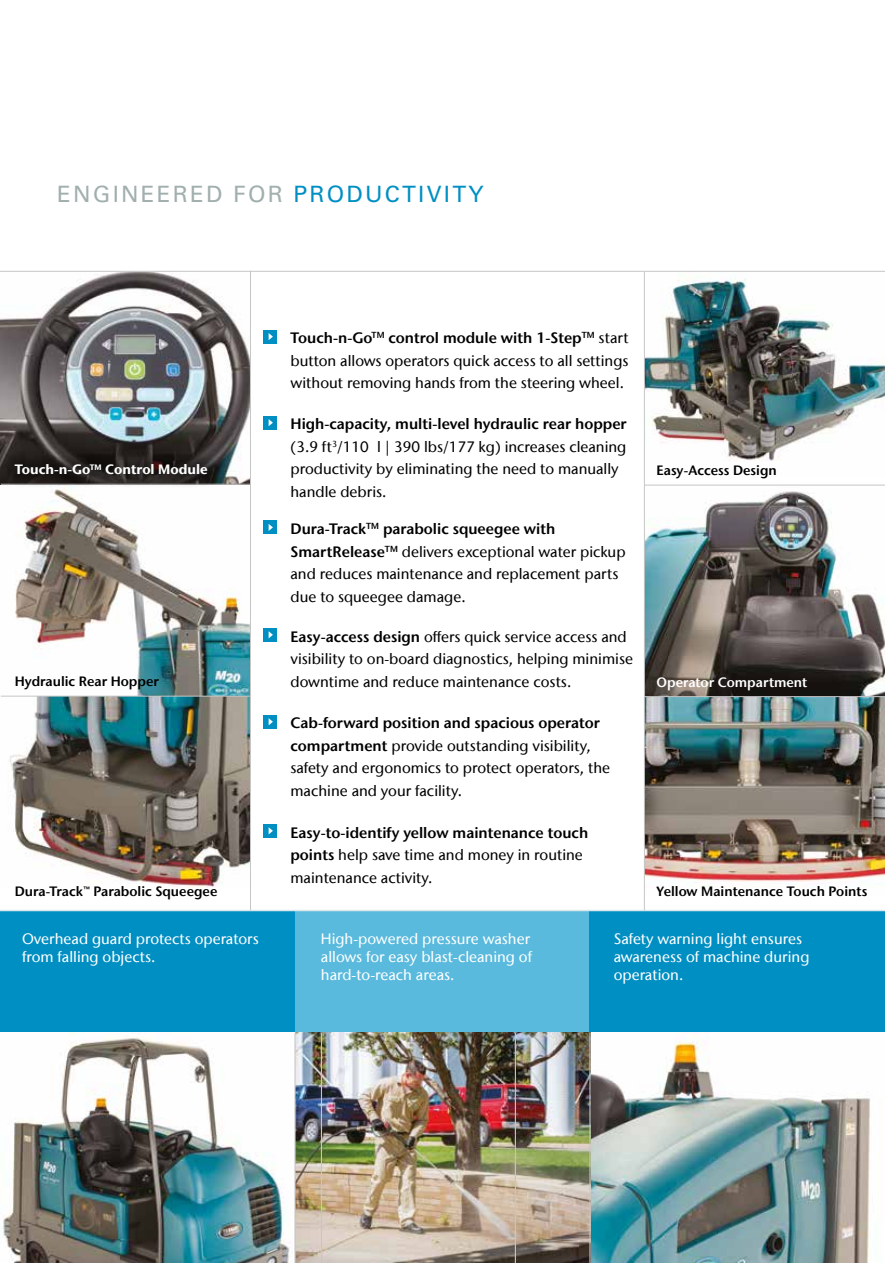
<style>
.page{position:relative;width:885px;height:1263px;background:#fff}
.page>*{position:absolute;margin:0;border:0;box-sizing:border-box;transform-origin:0 0}
.t1{font:22.5px "Univers LT Std";letter-spacing:.1em;color:#a1afae}
.t2{font:500 15px/22.5px "Stone Sans IIITC Com";color:#000}
.t3{font:500 15px/18px "Stone Sans IIITC Com";color:#fff}
.t4{font:600 13.5px "Stone Sans IIITC Com";color:#000}
.t5{font:700 13.5px "Stone Sans IIITC Com";color:#fff}
.t6{font:600 13.5px "Stone Sans IIITC Com";color:#fff}
.s1{color:#008fc3}
.s2{font-weight:600}
</style>
<div class="page">
<div style="left:0;top:911px;width:295px;height:122px;background:#008fc3"></div>
<div style="left:295px;top:911px;width:295px;height:122px;background:#59badd"></div>
<div style="left:590px;top:911px;width:294px;height:122px;background:#008fc3"></div>
<img style="left:2px;top:1033px;width:869px;height:230px">
<hr style="left:0;top:910px;width:884px;height:1px;background:#dae8ec">
<hr style="left:294px;top:1033px;width:1px;height:230px;background:#c6c6c6">
<hr style="left:321px;top:1033px;width:1px;height:230px;background:#c6c6c6">
<hr style="left:514px;top:1033px;width:2px;height:230px;background:#c6c6c6">
<hr style="left:589px;top:1033px;width:1px;height:230px;background:#c6c6c6">
<img style="left:645px;top:277px;width:239px;height:184px">
<img style="left:645px;top:491px;width:239px;height:395px">
<img style="left:0;top:272px;width:250px;height:616px">
<hr style="left:644px;top:485px;width:240px;height:1px;background:#c6c6c6">
<hr style="left:250px;top:271px;width:1px;height:639px;background:#c6c6c6">
<hr style="left:644px;top:272px;width:1px;height:638px;background:#c6c6c6">
<hr style="left:1px;top:484px;width:250px;height:1px;background:#c6c6c6">
<hr style="left:1px;top:696px;width:249px;height:1px;background:#c6c6c6">
<hr style="left:644px;top:696px;width:240px;height:1px;background:#c6c6c6">
<hr style="left:0;top:271px;width:884px;height:1px;background:#c6c6c6">
<svg style="left:1px;top:449px;width:221px;height:40px"></svg>
<div style="left:4px;top:453px;width:214px;height:32px;background:#000;opacity:.56"></div>
<div style="left:263px;top:330px;width:14px;height:13px;background:#008fc3"></div>
<svg style="left:268px;top:333px;width:5px;height:7px"></svg>
<div style="left:263px;top:416px;width:14px;height:13px;background:#008fc3"></div>
<svg style="left:268px;top:419px;width:5px;height:7px"></svg>
<div style="left:263px;top:628px;width:14px;height:13px;background:#008fc3"></div>
<svg style="left:268px;top:631px;width:5px;height:7px"></svg>
<div style="left:263px;top:521px;width:14px;height:13px;background:#008fc3"></div>
<svg style="left:268px;top:524px;width:5px;height:7px"></svg>
<div style="left:263px;top:715px;width:14px;height:13px;background:#008fc3"></div>
<svg style="left:268px;top:718px;width:5px;height:7px"></svg>
<div style="left:263px;top:824px;width:14px;height:13px;background:#008fc3"></div>
<svg style="left:268px;top:827px;width:5px;height:7px"></svg>
<h1 class="t1" style="left:57px;top:181px;width:428px">ENGINEERED FOR <span class="s1">PRODUCTIVITY</span></h1>
<p class="t2" style="left:290px;top:327px;width:340px;text-align:justify"><span class="s2">Touch-n-Go</span><sup>TM</sup> <span class="s2">control module with 1-Step</span><sup>TM</sup> start button allows operators quick access to all settings without removing hands from the steering wheel.</p>
<p class="t2" style="left:290px;top:413px;width:337px"><span class="s2">High-capacity, multi-level hydraulic rear hopper </span>(3.9 ft<sup>3</sup>/110 l | 390 lbs/177 kg) increases cleaning productivity by eliminating the need to manually handle debris.</p>
<p class="t5" style="left:15px;top:461px;width:194px">Touch-n-Go<sup>TM</sup> Control Module</p>
<p class="t4" style="left:656px;top:462px;width:122px">Easy-Access Design</p>
<p class="t4" style="left:15px;top:672px;width:145px">Hydraulic Rear Hopper</p>
<p class="t2" style="left:290px;top:517px;width:336px"><span class="s2">Dura-Track</span><sup>TM</sup> <span class="s2">parabolic squeegee with SmartRelease</span><sup>TM</sup> delivers exceptional water pickup and reduces maintenance and replacement parts due to squeegee damage.</p>
<p class="t2" style="left:290px;top:625px;width:344px"><span class="s2">Easy-access design</span> offers quick service access and visibility to on-board diagnostics, helping minimise downtime and reduce maintenance costs.</p>
<p class="t6" style="left:656px;top:674px;width:152px">Operator Compartment</p>
<p class="t2" style="left:290px;top:712px;width:321px"><span class="s2">Cab-forward position and spacious operator compartment</span> provide outstanding visibility, safety and ergonomics to protect operators, the machine and your facility.</p>
<p class="t2" style="left:290px;top:821px;width:299px"><span class="s2">Easy-to-identify yellow maintenance touch points</span> help save time and money in routine maintenance activity.</p>
<p class="t4" style="left:15px;top:883px;width:204px">Dura-Track™ Parabolic Squeegee</p>
<p class="t4" style="left:656px;top:883px;width:212px">Yellow Maintenance Touch Points</p>
<p class="t3" style="left:22px;top:930px;width:238px">Overhead guard protects operators from falling objects.</p>
<p class="t3" style="left:321px;top:930px;width:213px">High-powered pressure washer allows for easy blast-cleaning of hard-to-reach areas.</p>
<p class="t3" style="left:613px;top:930px;width:197px">Safety warning light ensures awareness of machine during operation.</p>
</div>
